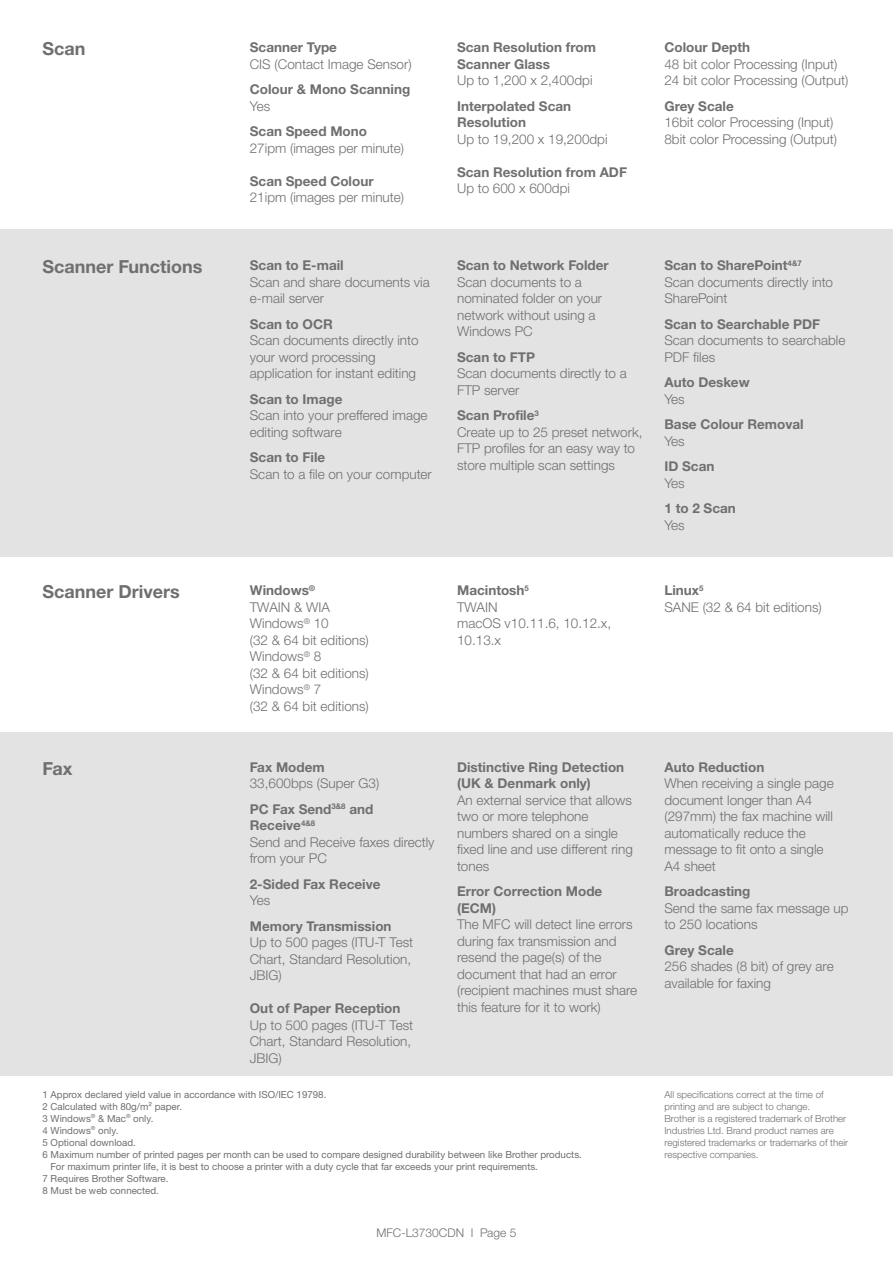
<style>
.page{position:relative;width:893px;height:1263px;background:#fff}
.page>*{position:absolute;margin:0;border:0;box-sizing:border-box;transform-origin:0 0}
.t1{font:700 18px "Helvetica Neue LTW1 G";color:#706f6f}
.t2{font:300 13.5px/16.5px "Helvetica Neue LTW1 G";color:#706f6f}
.t3{font:700 13.5px/16.5px "Helvetica Neue LTW1 G";color:#706f6f}
.t4{font:300 12px "Helvetica Neue LTW1 G";color:#706f6f}
.t5{font:9.75px "Helvetica Neue LTW1 G";color:#706f6f}
.t6{font:300 9.75px/12px "Helvetica Neue LTW1 G";color:#706f6f}
.s1{font-weight:700}
</style>
<div class="page">
<div style="left:0;top:732px;width:893px;height:344px;background:#e3e3e3"></div>
<div style="left:0;top:230px;width:893px;height:327px;background:#e3e3e3"></div>
<h1 class="t1" style="left:43px;top:38px;width:45px">Scan</h1>
<p class="t3" style="left:250px;top:39px;width:89px">Scanner Type</p>
<p class="t2" style="left:250px;top:56px;width:163px">CIS (Contact Image Sensor)</p>
<p class="t3" style="left:250px;top:81px;width:162px">Colour &amp; Mono Scanning</p>
<p class="t2" style="left:250px;top:98px;width:22px">Yes</p>
<p class="t3" style="left:250px;top:123px;width:119px">Scan Speed Mono</p>
<p class="t2" style="left:250px;top:140px;width:156px">27ipm (images per minute)</p>
<p class="t3" style="left:250px;top:173px;width:125px">Scan Speed Colour</p>
<p class="t2" style="left:250px;top:189px;width:156px">21ipm (images per minute)</p>
<h1 class="t1" style="left:43px;top:256px;width:162px">Scanner Functions</h1>
<p class="t3" style="left:250px;top:257px;width:95px">Scan to E-mail</p>
<p class="t2" style="left:250px;top:273px;width:181px">Scan and share documents via e-mail server</p>
<p class="t3" style="left:250px;top:315px;width:84px">Scan to OCR</p>
<p class="t2" style="left:250px;top:332px;width:170px">Scan documents directly into your word processing application for instant editing</p>
<p class="t3" style="left:250px;top:390px;width:94px">Scan to Image</p>
<p class="t2" style="left:250px;top:407px;width:179px">Scan into your preffered image editing software</p>
<p class="t3" style="left:250px;top:449px;width:77px">Scan to File</p>
<p class="t2" style="left:250px;top:465px;width:183px">Scan to a file on your computer</p>
<p class="t3" style="left:457px;top:39px;width:140px">Scan Resolution from<br>Scanner Glass</p>
<p class="t2" style="left:457px;top:72px;width:137px">Up to 1,200 x 2,400dpi</p>
<p class="t3" style="left:457px;top:97px;width:116px">Interpolated Scan<br>Resolution</p>
<p class="t2" style="left:457px;top:131px;width:152px">Up to 19,200 x 19,200dpi</p>
<p class="t3" style="left:457px;top:163px;width:171px">Scan Resolution from ADF</p>
<p class="t2" style="left:457px;top:180px;width:114px">Up to 600 x 600dpi</p>
<p class="t3" style="left:664px;top:39px;width:87px">Colour Depth</p>
<p class="t2" style="left:664px;top:56px;width:185px">48 bit color Processing (Input)<br>24 bit color Processing (Output)</p>
<p class="t3" style="left:664px;top:97px;width:71px">Grey Scale</p>
<p class="t2" style="left:664px;top:114px;width:174px">16bit color Processing (Input)<br>8bit color Processing (Output)</p>
<p class="t3" style="left:457px;top:257px;width:153px">Scan to Network Folder</p>
<p class="t2" style="left:457px;top:273px;width:147px">Scan documents to a nominated folder on your network without using a<br>Windows PC</p>
<p class="t3" style="left:457px;top:348px;width:79px">Scan to FTP</p>
<p class="t2" style="left:457px;top:365px;width:171px">Scan documents directly to a<br>FTP server</p>
<p class="t2" style="left:457px;top:407px;width:187px"><span class="s1">Scan Profile</span><sup>3<br></sup>Create up to 25 preset network,<br>FTP profiles for an easy way to store multiple scan settings</p>
<p class="t2" style="left:664px;top:257px;width:170px"><span class="s1">Scan to SharePoint</span><sup>4&amp;7<br></sup>Scan documents directly into<br>SharePoint</p>
<p class="t3" style="left:664px;top:315px;width:157px">Scan to Searchable PDF</p>
<p class="t2" style="left:664px;top:332px;width:182px">Scan documents to searchable<br>PDF files</p>
<p class="t3" style="left:664px;top:374px;width:87px">Auto Deskew</p>
<p class="t2" style="left:664px;top:390px;width:22px">Yes</p>
<p class="t3" style="left:664px;top:416px;width:141px">Base Colour Removal</p>
<p class="t2" style="left:664px;top:432px;width:22px">Yes</p>
<p class="t3" style="left:664px;top:458px;width:52px">ID Scan</p>
<p class="t2" style="left:664px;top:474px;width:22px">Yes</p>
<p class="t3" style="left:664px;top:500px;width:73px">1 to 2 Scan</p>
<p class="t2" style="left:664px;top:516px;width:22px">Yes</p>
<h1 class="t1" style="left:43px;top:581px;width:139px">Scanner Drivers</h1>
<p class="t2" style="left:250px;top:582px;width:121px"><span class="s1">Windows</span><sup>®<br></sup>TWAIN &amp; WIA<br>Windows<sup>®</sup> 10<br>(32 &amp; 64 bit editions)<br>Windows<sup>®</sup> 8<br>(32 &amp; 64 bit editions)<br>Windows<sup>®</sup> 7<br>(32 &amp; 64 bit editions)</p>
<p class="t2" style="left:457px;top:582px;width:156px"><span class="s1">Macintosh</span><sup>5<br></sup>TWAIN<br>macOS v10.11.6, 10.12.x,<br>10.13.x</p>
<p class="t2" style="left:664px;top:582px;width:159px"><span class="s1">Linux</span><sup>5<br></sup>SANE (32 &amp; 64 bit editions)</p>
<h1 class="t1" style="left:43px;top:758px;width:31px">Fax</h1>
<p class="t3" style="left:250px;top:759px;width:76px">Fax Modem</p>
<p class="t2" style="left:250px;top:771px;width:131px;line-height:25.5px">33,600bps (Super G3)<br><span class="s1">PC Fax Send</span><sup>3&amp;8</sup> <span class="s1">and</span></p>
<p class="t2" style="left:250px;top:817px;width:186px"><span class="s1">Receive</span><sup>4&amp;8<br></sup>Send and Receive faxes directly from your PC</p>
<p class="t3" style="left:250px;top:876px;width:132px">2-Sided Fax Receive</p>
<p class="t2" style="left:250px;top:892px;width:22px">Yes</p>
<p class="t3" style="left:250px;top:918px;width:143px">Memory Transmission</p>
<p class="t2" style="left:250px;top:934px;width:165px">Up to 500 pages (ITU-T Test<br>Chart, Standard Resolution,<br>JBIG)</p>
<p class="t3" style="left:250px;top:1000px;width:152px">Out of Paper Reception</p>
<p class="t2" style="left:250px;top:1017px;width:165px">Up to 500 pages (ITU-T Test<br>Chart, Standard Resolution,<br>JBIG)</p>
<p class="t3" style="left:457px;top:759px;width:169px">Distinctive Ring Detection (UK &amp; Denmark only)</p>
<p class="t2" style="left:457px;top:792px;width:177px">An external service that allows two or more telephone numbers shared on a single fixed line and use different ring tones</p>
<p class="t3" style="left:457px;top:883px;width:147px">Error Correction Mode (ECM)</p>
<p class="t2" style="left:457px;top:916px;width:182px">The MFC will detect line errors during fax transmission and resend the page(s) of the document that had an error (recipient machines must share this feature for it to work)</p>
<p class="t5" style="left:43px;top:1088px;width:285px">1 Approx declared yield value in accordance with ISO/IEC 19798.</p>
<p class="t5" style="left:43px;top:1100px;width:141px">2 Calculated with 80g/m² paper.</p>
<p class="t5" style="left:43px;top:1112px;width:113px">3 Windows<sup>®</sup> &amp; Mac<sup>®</sup> only.</p>
<p class="t5" style="left:43px;top:1124px;width:77px">4 Windows<sup>®</sup> only.</p>
<p class="t5" style="left:43px;top:1136px;width:95px">5 Optional download.</p>
<p class="t5" style="left:43px;top:1148px;width:541px">6 Maximum number of printed pages per month can be used to compare designed durability between like Brother products.</p>
<p class="t5" style="left:51px;top:1160px;width:489px">For maximum printer life, it is best to choose a printer with a duty cycle that far exceeds your print requirements.</p>
<p class="t5" style="left:43px;top:1172px;width:127px">7 Requires Brother Software.</p>
<p class="t5" style="left:43px;top:1184px;width:118px">8 Must be web connected.</p>
<p class="t4" style="left:376px;top:1226px;width:141px">MFC-L3730CDN I Page 5</p>
<p class="t3" style="left:664px;top:759px;width:101px">Auto Reduction</p>
<p class="t2" style="left:664px;top:775px;width:171px">When receiving a single page document longer than A4 (297mm) the fax machine will automatically reduce the message to fit onto a single<br>A4 sheet</p>
<p class="t3" style="left:664px;top:883px;width:88px">Broadcasting</p>
<p class="t2" style="left:664px;top:900px;width:186px">Send the same fax message up to 250 locations</p>
<p class="t3" style="left:664px;top:942px;width:71px">Grey Scale</p>
<p class="t2" style="left:664px;top:958px;width:171px">256 shades (8 bit) of grey are available for faxing</p>
<p class="t6" style="left:664px;top:1088px;width:185px">All specifications correct at the time of printing and are subject to change.<br>Brother is a registered trademark of Brother Industries Ltd. Brand product names are registered trademarks or trademarks of their respective companies.</p>
</div>
